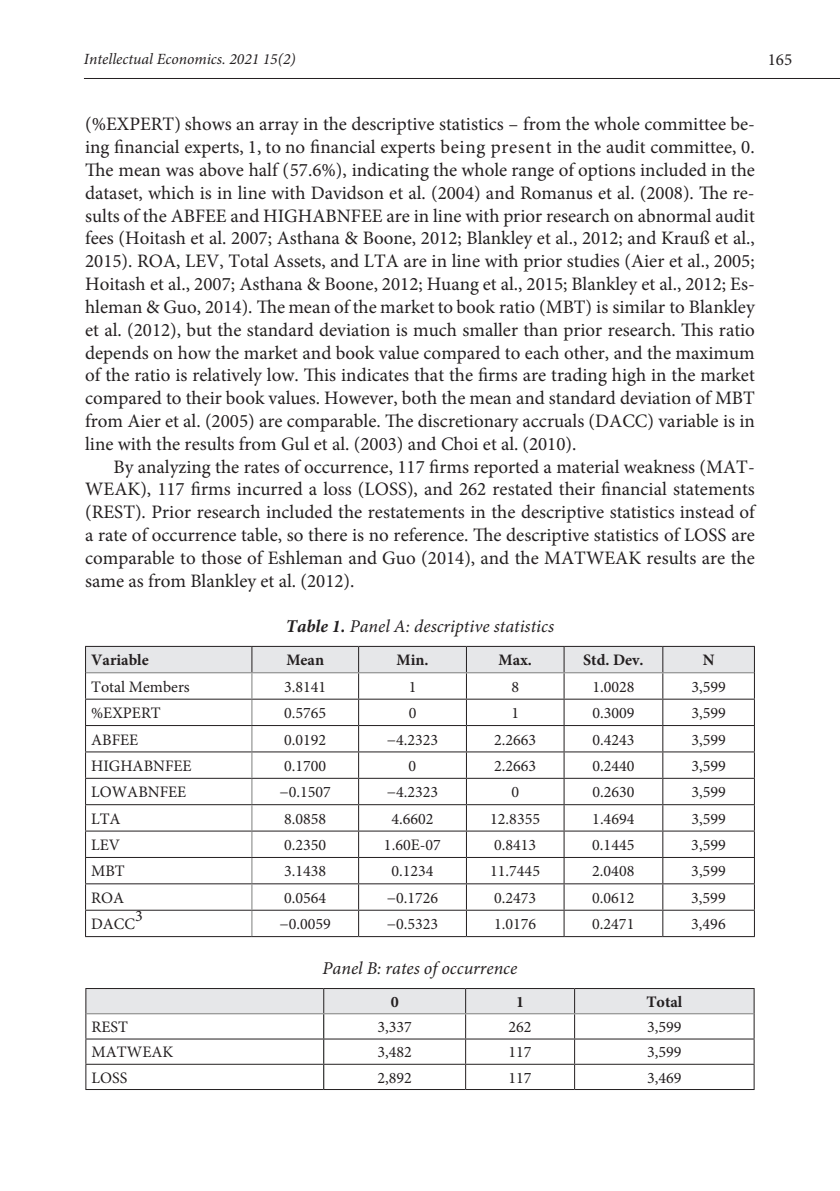
<style>
.page{position:relative;width:840px;height:1191px;background:#fff}
.page>*{position:absolute;margin:0;border:0;box-sizing:border-box;transform-origin:0 0}
.t1{font:19px/22.8px "Minion Pro";color:#231f20;text-align:justify}
.t2{font:italic 18px "Minion Pro";color:#231f20}
.t3{font:17px "Minion Pro";color:#231f20}
.t4{font:16px "Minion Pro";color:#231f20}
.t5{font:700 16px "Minion Pro";color:#231f20}
.t6{font:italic 15.6px "Minion Pro";color:#231f20}
.s1{color:#fff}
.s2{font-weight:700}
</style>
<div class="page">
<hr style="left:84px;top:78px;width:755px;height:1px;background:#231f20">
<hr style="left:85px;top:936px;width:167px;height:1px;background:#231f20">
<hr style="left:252px;top:936px;width:106px;height:1px;background:#231f20">
<hr style="left:358px;top:936px;width:108px;height:1px;background:#231f20">
<hr style="left:466px;top:936px;width:97px;height:1px;background:#231f20">
<hr style="left:563px;top:936px;width:99px;height:1px;background:#231f20">
<hr style="left:662px;top:936px;width:92px;height:1px;background:#231f20">
<svg style="left:85px;top:646px;width:669px;height:290px"></svg>
<hr style="left:85px;top:1089px;width:238px;height:1px;background:#231f20">
<hr style="left:323px;top:1089px;width:142px;height:1px;background:#231f20">
<hr style="left:465px;top:1089px;width:109px;height:1px;background:#231f20">
<hr style="left:574px;top:1089px;width:180px;height:1px;background:#231f20">
<svg style="left:85px;top:988px;width:669px;height:101px"></svg>
<p class="t6" style="left:84px;top:48px;width:336px">Intellectual Economics. 2021 15(2) <span class="s1">T. 19, Nr. 4, p. -174</span></p>
<p class="t3" style="left:767px;top:48px;width:26px">165</p>
<p class="t1" style="left:85px;top:113px;width:671px">(%EXPERT) shows an array in the descriptive statistics – from the whole committee be&shy;ing financial experts, 1, to no financial experts being present in the audit committee, 0.<br>The mean was above half (57.6%), indicating the whole range of options included in the dataset, which is in line with Davidson et al. (2004) and Romanus et al. (2008). The re&shy;sults of the ABFEE and HIGHABNFEE are in line with prior research on abnormal audit fees (Hoitash et al. 2007; Asthana &amp; Boone, 2012; Blankley et al., 2012; and Krauß et al., 2015). ROA, LEV, Total Assets, and LTA</p>
<p class="t1" style="left:85px;top:250px;width:671px;text-indent:318px">are in line with prior studies (Aier et al., 2005; Hoitash et al., 2007; Asthana &amp; Boone, 2012; Huang et al., 2015; Blankley et al., 2012; Es&shy;hleman &amp; Guo, 2014). The mean of the market to book ratio (MBT) is similar to Blankley et al. (2012), but the standard deviation is much smaller than prior research. This ratio depends on how the market and book value compared to each other, and the maximum of the ratio is relatively low. This indicates that the firms are trading high in the market compared to their book values. However, both the mean and standard deviation of MBT from Aier et al. (2005) are comparable. The discretionary accruals (DACC</p>
<p class="t1" style="left:647px;top:409px;width:109px">) variable is in</p>
<p class="t1" style="left:113px;top:432px;width:607px;text-indent:-28px">line with the results from Gul et al. (2003) and Choi et al. (2010).<br>By analyzing the rates of occurrence, 117 firms reported a material weakness (MAT</p>
<p class="t1" style="left:747px;top:455px;width:8px">-</p>
<p class="t1" style="left:85px;top:478px;width:671px;text-indent:55px">), 117 firms incurred a loss (LO SS), and 262 restated their financial statements (REST). Prior research included the restatements in the descriptive statistics instead of a rate of occurrence table, so there is no reference. The descriptive statistics of LO SS are comparable to those of Eshleman and Guo (2014), and the MAT</p>
<p class="t1" style="left:85px;top:478px;width:32px">WEAK</p>
<p class="t1" style="left:585px;top:546px;width:32px">WEAK</p>
<p class="t1" style="left:646px;top:546px;width:110px">results are the</p>
<p class="t1" style="left:85px;top:569px;width:271px">same as from Blankley et al. (2012).</p>
<p class="t2" style="left:286px;top:614px;width:269px"><span class="s2">Table 1.</span> Panel A: descriptive statistics</p>
<p class="t5" style="left:91px;top:649px;width:59px">Variable</p>
<p class="t5" style="left:286px;top:649px;width:39px">Mean</p>
<p class="t5" style="left:396px;top:649px;width:34px">Min.</p>
<p class="t5" style="left:498px;top:649px;width:35px">Max.</p>
<p class="t5" style="left:583px;top:649px;width:62px">Std. Dev.</p>
<p class="t5" style="left:702px;top:649px;width:13px">N</p>
<p class="t4" style="left:91px;top:676px;width:100px">Total Members</p>
<p class="t4" style="left:284px;top:676px;width:44px">3.8141</p>
<p class="t4" style="left:408px;top:676px;width:9px">1</p>
<p class="t4" style="left:511px;top:676px;width:9px">8</p>
<p class="t4" style="left:592px;top:676px;width:44px">1.0028</p>
<p class="t4" style="left:691px;top:676px;width:36px">3,599</p>
<p class="t4" style="left:91px;top:702px;width:70px">%EXPERT</p>
<p class="t4" style="left:284px;top:702px;width:44px">0.5765</p>
<p class="t4" style="left:408px;top:702px;width:9px">0</p>
<p class="t4" style="left:511px;top:702px;width:9px">1</p>
<p class="t4" style="left:592px;top:702px;width:44px">0.3009</p>
<p class="t4" style="left:691px;top:702px;width:36px">3,599</p>
<p class="t4" style="left:91px;top:728px;width:39px">ABFEE</p>
<p class="t4" style="left:284px;top:728px;width:44px">0.0192</p>
<p class="t4" style="left:386px;top:728px;width:53px">−4.2323</p>
<p class="t4" style="left:494px;top:728px;width:44px">2.2663</p>
<p class="t4" style="left:592px;top:728px;width:44px">0.4243</p>
<p class="t4" style="left:691px;top:728px;width:36px">3,599</p>
<p class="t4" style="left:91px;top:755px;width:92px">HIGHABNFEE</p>
<p class="t4" style="left:284px;top:755px;width:44px">0.1700</p>
<p class="t4" style="left:408px;top:755px;width:9px">0</p>
<p class="t4" style="left:494px;top:755px;width:44px">2.2663</p>
<p class="t4" style="left:592px;top:755px;width:44px">0.2440</p>
<p class="t4" style="left:691px;top:755px;width:36px">3,599</p>
<p class="t4" style="left:91px;top:781px;width:87px">LOWABNFEE</p>
<p class="t4" style="left:279px;top:781px;width:53px">−0.1507</p>
<p class="t4" style="left:386px;top:781px;width:53px">−4.2323</p>
<p class="t4" style="left:511px;top:781px;width:9px">0</p>
<p class="t4" style="left:592px;top:781px;width:44px">0.2630</p>
<p class="t4" style="left:691px;top:781px;width:36px">3,599</p>
<p class="t4" style="left:91px;top:808px;width:11px">LTA</p>
<p class="t4" style="left:284px;top:808px;width:44px">8.0858</p>
<p class="t4" style="left:391px;top:808px;width:44px">4.6602</p>
<p class="t4" style="left:490px;top:808px;width:51px">12.8355</p>
<p class="t4" style="left:592px;top:808px;width:44px">1.4694</p>
<p class="t4" style="left:691px;top:808px;width:36px">3,599</p>
<p class="t4" style="left:91px;top:834px;width:30px">LE V</p>
<p class="t4" style="left:284px;top:834px;width:44px">0.2350</p>
<p class="t4" style="left:384px;top:834px;width:58px">1.60E-07</p>
<p class="t4" style="left:494px;top:834px;width:44px">0.8413</p>
<p class="t4" style="left:592px;top:834px;width:44px">0.1445</p>
<p class="t4" style="left:691px;top:834px;width:36px">3,599</p>
<p class="t4" style="left:91px;top:860px;width:34px">MBT</p>
<p class="t4" style="left:284px;top:860px;width:44px">3.1438</p>
<p class="t4" style="left:391px;top:860px;width:44px">0.1234</p>
<p class="t4" style="left:490px;top:860px;width:51px">11.7445</p>
<p class="t4" style="left:592px;top:860px;width:44px">2.0408</p>
<p class="t4" style="left:691px;top:860px;width:36px">3,599</p>
<p class="t4" style="left:91px;top:887px;width:22px">ROA</p>
<p class="t4" style="left:284px;top:887px;width:44px">0.0564</p>
<p class="t4" style="left:386px;top:887px;width:53px">−0.1726</p>
<p class="t4" style="left:494px;top:887px;width:44px">0.2473</p>
<p class="t4" style="left:592px;top:887px;width:44px">0.0612</p>
<p class="t4" style="left:691px;top:887px;width:36px">3,599</p>
<p class="t4" style="left:91px;top:913px;width:24px">DACC</p>
<p class="t4" style="left:135px;top:905px;width:9px">3</p>
<p class="t4" style="left:279px;top:913px;width:53px">−0.0059</p>
<p class="t4" style="left:386px;top:913px;width:53px">−0.5323</p>
<p class="t4" style="left:494px;top:913px;width:44px">1.0176</p>
<p class="t4" style="left:592px;top:913px;width:44px">0.2471</p>
<p class="t4" style="left:691px;top:913px;width:36px">3,496</p>
<p class="t2" style="left:322px;top:956px;width:196px">Panel B: rates of occurrence</p>
<p class="t5" style="left:390px;top:990px;width:9px">0</p>
<p class="t5" style="left:516px;top:990px;width:9px">1</p>
<p class="t5" style="left:646px;top:990px;width:37px">Total</p>
<p class="t4" style="left:91px;top:1016px;width:37px">REST</p>
<p class="t4" style="left:377px;top:1016px;width:36px">3,337</p>
<p class="t4" style="left:508px;top:1016px;width:25px">262</p>
<p class="t4" style="left:646px;top:1016px;width:36px">3,599</p>
<p class="t4" style="left:91px;top:1041px;width:13px">MAT</p>
<p class="t4" style="left:127px;top:1041px;width:27px">WEAK</p>
<p class="t4" style="left:377px;top:1041px;width:36px">3,482</p>
<p class="t4" style="left:508px;top:1041px;width:25px">117</p>
<p class="t4" style="left:646px;top:1041px;width:36px">3,599</p>
<p class="t4" style="left:91px;top:1066px;width:37px">LOSS</p>
<p class="t4" style="left:377px;top:1066px;width:36px">2,892</p>
<p class="t4" style="left:508px;top:1066px;width:25px">117</p>
<p class="t4" style="left:646px;top:1066px;width:36px">3,469</p>
</div>
